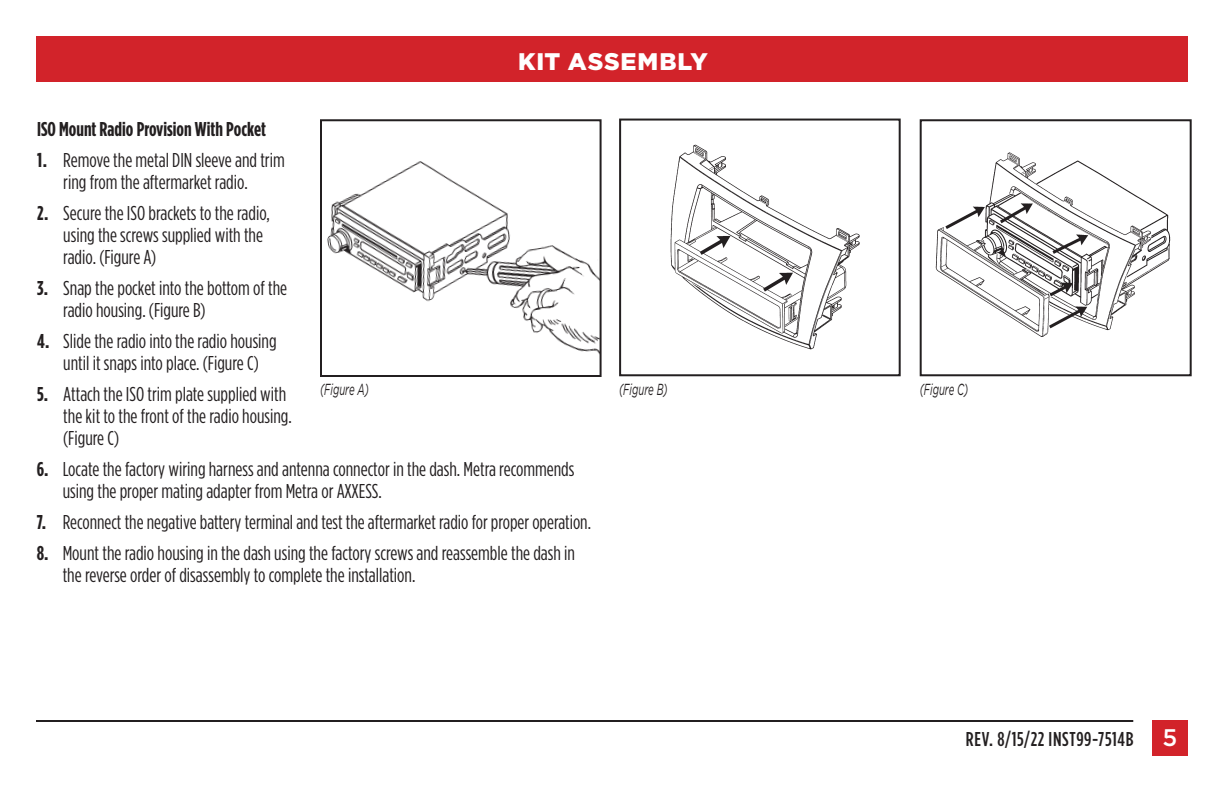
<style>
.page{position:relative;width:1224px;height:792px;background:#fff}
.page>*{position:absolute;margin:0;border:0;box-sizing:border-box;transform-origin:0 0}
.t1{font:900 24px "Gotham";letter-spacing:.03em;color:#fff}
.t2{font:20px/22px "Gotham Condensed";color:#231f20}
.t3{font:700 20px "Gotham Condensed";color:#231f20}
.t4{font:500 20px "Gotham Condensed";letter-spacing:.03em;color:#231f20}
.t5{font:italic 16px "Gotham";color:#231f20;scale:.6 1}
.s1{font-weight:700}
.s2{font-family:"Gotham";font-size:24px;color:#fff}
</style>
<div class="page">
<div style="left:36px;top:36px;width:1152px;height:45px;background:#d2232a"></div>
<hr style="left:36px;top:720px;width:1097px;height:2px;background:#231f20">
<div style="left:1152px;top:720px;width:36px;height:36px;background:#d2232a"></div>
<img style="left:670px;top:144px;width:190px;height:206px">
<div style="left:619px;top:119px;width:282px;height:257px;border:2px solid #231f20"></div>
<img style="left:935px;top:152px;width:236px;height:185px">
<div style="left:920px;top:119px;width:272px;height:257px;border:2px solid #231f20"></div>
<img style="left:327px;top:161px;width:272px;height:193px">
<div style="left:320px;top:119px;width:282px;height:258px;border:2px solid #231f20"></div>
<p class="t1" style="left:518px;top:47px;width:191px">KIT ASSEMBLY</p>
<p class="t3" style="left:37px;top:117px;width:230px">ISO Mount Radio Provision With Pocket</p>
<p class="t2" style="left:37px;top:148px;width:249px;text-align:center"><span class="s1">1.</span> Remove the metal DIN sleeve and trim ring from the aftermarket radio.</p>
<p class="t2" style="left:63px;top:201px;width:208px;text-indent:-26px"><span class="s1">2.</span> Secure the ISO brackets to the radio, using the screws supplied with the radio. (Figure A)</p>
<p class="t2" style="left:63px;top:276px;width:225px;text-indent:-26px"><span class="s1">3.</span> Snap the pocket into the bottom of the radio housing. (Figure B)</p>
<p class="t2" style="left:37px;top:329px;width:241px;text-align:center"><span class="s1">4.</span> Slide the radio into the radio housing until it snaps into place. (Figure C)</p>
<p class="t2" style="left:63px;top:382px;width:230px;text-indent:-26px"><span class="s1">5.</span> Attach the ISO trim plate supplied with the kit to the front of the radio housing. (Figure C)</p>
<p class="t5" style="left:320px;top:380px;width:83px">(Figure A)</p>
<p class="t5" style="left:619px;top:380px;width:83px">(Figure B)</p>
<p class="t5" style="left:920px;top:380px;width:83px">(Figure C)</p>
<p class="t2" style="left:63px;top:458px;width:513px;text-indent:-26px"><span class="s1">6.</span> Locate the factory wiring harness and antenna connector in the dash. Metra recommends using the proper mating adapter from Metra or AXXESS.</p>
<p class="t2" style="left:37px;top:511px;width:556px"><span class="s1">7.</span> Reconnect the negative battery terminal and test the aftermarket radio for proper operation.</p>
<p class="t2" style="left:63px;top:542px;width:514px;text-indent:-26px"><span class="s1">8.</span> Mount the radio housing in the dash using the factory screws and reassemble the dash in the reverse order of disassembly to complete the installation.</p>
<p class="t4" style="left:966px;top:728px;width:213px">REV. 8/15/22 INST99-7514B <span class="s2">5</span></p>
</div>
